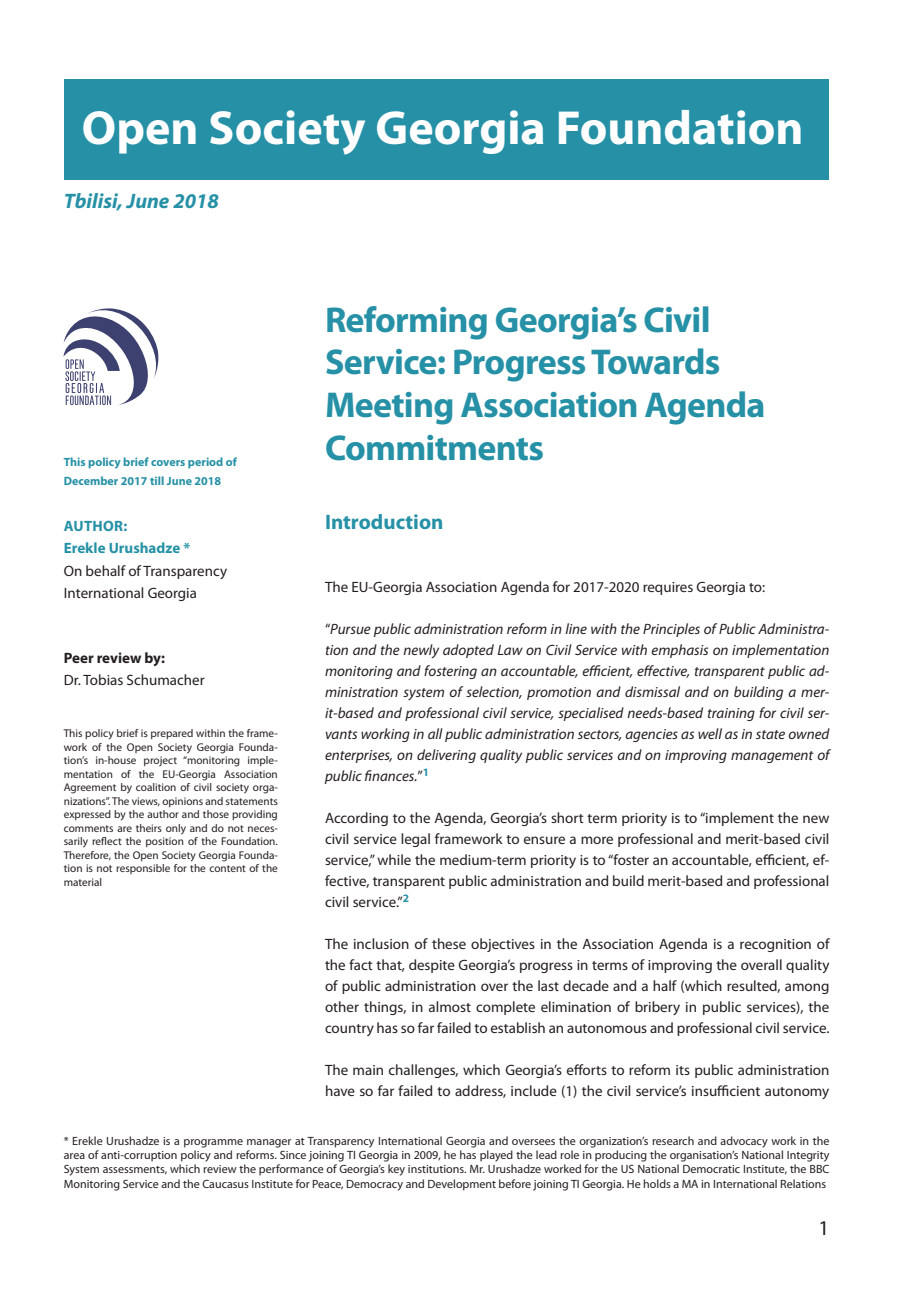
<style>
.page{position:relative;width:906px;height:1289px;background:#fff}
.page>*{position:absolute;margin:0;border:0;box-sizing:border-box;transform-origin:0 0}
.t1{font:700 48px "Myriad Pro";color:#fff}
.t2{font:700 36px/42.6px "Myriad Pro";letter-spacing:-.02em;color:#2691a6}
.t3{font:italic 700 21px "Myriad Pro";color:#2691a6}
.Qvesatauri{font:700 21px "Myriad Pro";color:#2691a6}
.t4{font:21px "Myriad Pro";color:#231f20}
.t5{font:15px/21px "Myriad Pro";color:#231f20;text-align:justify}
.t6{font:italic 15px/21px "Myriad Pro";color:#231f20;text-align:justify}
.t7{font:700 15px "Myriad Pro";color:#2691a6}
.t8{font:700 15px "Myriad Pro";letter-spacing:-.005em;color:#231f20}
.t9{font:12px/14.4px "Myriad Pro";color:#231f20;text-align:justify}
.t10{font:700 12px "Myriad Pro";color:#2691a6}
.t11{font:11.25px/13.5px "Myriad Pro";color:#231f20;text-align:justify}
.s1{font-style:normal}
</style>
<div class="page">
<div style="left:65px;top:79px;width:763px;height:101px;background:#2691a6"></div>
<svg style="left:64px;top:308px;width:95px;height:97px"></svg>
<p class="t1" style="left:82px;top:97px;width:723px">Open Society Georgia Foundation</p>
<p class="t3" style="left:64px;top:188px;width:156px">Tbilisi, June 2018</p>
<p class="t10" style="left:64px;top:454px;width:175px">This policy brief covers period of</p>
<p class="t10" style="left:64px;top:472px;width:159px">December 2017 till June 2018</p>
<p class="t7" style="left:64px;top:516px;width:65px">AUTHOR:</p>
<p class="t7" style="left:64px;top:538px;width:128px">Erekle Urushadze *</p>
<p class="t5" style="left:64px;top:560px;width:165px">On behalf of Transparency</p>
<p class="t5" style="left:64px;top:582px;width:135px">International Georgia</p>
<p class="t8" style="left:64px;top:648px;width:103px">Peer review by:</p>
<p class="t5" style="left:64px;top:669px;width:142px">Dr. Tobias Schumacher</p>
<p class="t11" style="left:64px;top:726px;width:216px">This policy brief is prepared within the frame&shy;work of the Open Society Georgia Founda&shy;tion’s in-house project “monitoring imple&shy;mentation of the EU-Georgia Association Agreement by coalition of civil society orga&shy;nizations”. The views, opinions and statements expressed by the author and those providing comments are theirs only and do not neces&shy;sarily reflect the position of the Foundation.<br>Therefore, the Open Society Georgia Founda&shy;tion is not responsible for the content of the material</p>
<p class="t2" style="left:325px;top:297px;width:442px">Reforming Georgia’s Civil<br>Service: Progress Towards<br>Meeting Association Agenda<br>Commitments</p>
<p class="Qvesatauri" style="left:325px;top:508px;width:120px">Introduction</p>
<p class="t5" style="left:325px;top:576px;width:442px">The EU-Georgia Association Agenda for 2017-2020 requires Georgia to:</p>
<p class="t6" style="left:325px;top:618px;width:506px"><span class="s1">“</span>Pursue public administration reform in line with the Principles of Public Administra&shy;tion and the newly adopted Law on Civil Service with emphasis on implementation monitoring and fostering an accountable, efficient, effective, transparent public ad&shy;ministration system of selection, promotion and dismissal and on building a mer&shy;it-based and professional civil service, specialised needs-based training for civil ser&shy;vants working in all public administration sectors, agencies as well as in state owned enterprises, on delivering quality public services and on improving management of public finances.<span class="s1">”</span><sup>1</sup></p>
<p class="t5" style="left:325px;top:807px;width:506px">According to the Agenda, Georgia’s short term priority is to “implement the new civil service legal framework to ensure a more professional and merit-based civil service,” while the medium-term priority is to “foster an accountable, efficient, ef&shy;fective, transparent public administration and build merit-based and professional civil service.”<sup>2</sup></p>
<p class="t5" style="left:325px;top:933px;width:506px">The inclusion of these objectives in the Association Agenda is a recognition of the fact that, despite Georgia’s progress in terms of improving the overall quality of public administration over the last decade and a half (which resulted, among other things, in almost complete elimination of bribery in public services), the country has so far failed to establish an autonomous and professional civil service.</p>
<p class="t5" style="left:325px;top:1059px;width:506px">The main challenges, which Georgia’s efforts to reform its public administration have so far failed to address, include (1) the civil service’s insufficient autonomy</p>
<p class="t9" style="left:64px;top:1133px;width:767px">* Erekle Urushadze is a programme manager at Transparency International Georgia and oversees the organization’s research and advocacy work in the area of anti-corruption policy and reforms. Since joining TI Georgia in 2009, he has played the lead role in producing the organisation’s National Integrity System assessments, which review the performance of Georgia’s key institutions. Mr. Urushadze worked for the US National Democratic Institute, the BBC Monitoring Service and the Caucasus Institute for Peace, Democracy and Development before joining TI Georgia. He holds a MA in International Relations</p>
<p class="t4" style="left:818px;top:1214px;width:12px">1</p>
</div>
